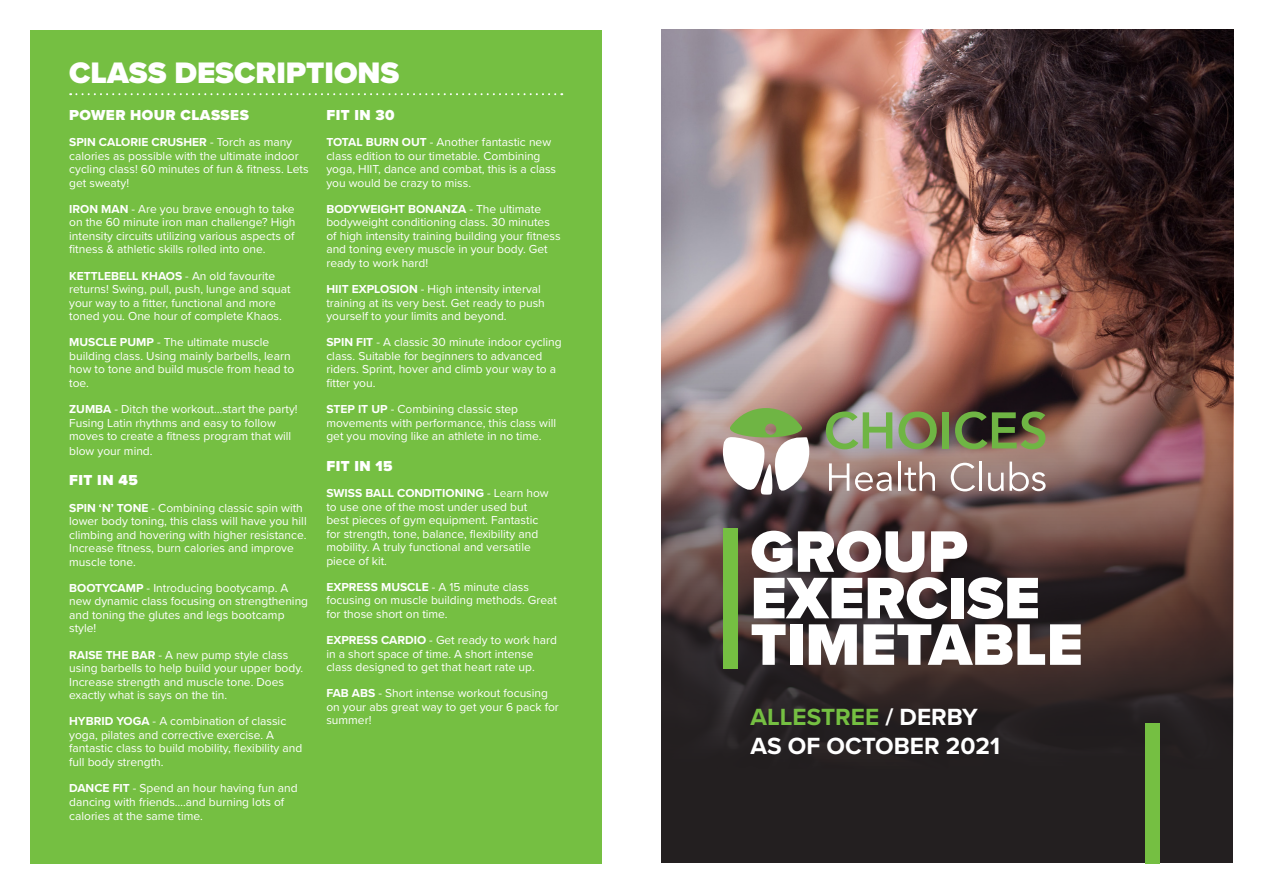
<style>
.page{position:relative;width:1263px;height:893px;background:#fff}
.page>*{position:absolute;margin:0;border:0;box-sizing:border-box;transform-origin:0 0}
.Header_1{font:900 60.75px "Proxima Nova";color:#fff}
.Header_1-2{font:900 30.75px "Proxima Nova";color:#fff}
.Header_1-3{font:700 24.3px "Proxima Nova";color:#75bf42}
.Header_1-4{font:700 24.3px "Proxima Nova";color:#fff}
.Header_1-5{font:900 15px "Proxima Nova";letter-spacing:.03em;color:#fff}
.Header_1-6{font:12px/13.5px "Proxima Nova";color:#fff}
.s1{font-weight:700}
.s2{color:#fff}
</style>
<div class="page">
<div style="left:30px;top:30px;width:572px;height:833px;background:#75bf42"></div>
<svg style="left:70px;top:93px;width:485px;height:2px"></svg>
<img style="left:661px;top:30px;width:572px;height:833px">
<div style="left:723px;top:528px;width:15px;height:141px;background:#75bf42"></div>
<svg style="left:826px;top:411px;width:66px;height:38px;background:#95ae84"></svg>
<svg style="left:898px;top:411px;width:39px;height:38px"></svg>
<div style="left:943px;top:412px;width:6px;height:36px;background:#6fb544"></div>
<svg style="left:955px;top:411px;width:90px;height:38px;background:#556737"></svg>
<svg style="left:829px;top:463px;width:20px;height:28px"></svg>
<svg style="left:855px;top:472px;width:37px;height:19px"></svg>
<hr style="left:898px;top:462px;width:2px;height:29px;background:#fff">
<svg style="left:904px;top:462px;width:31px;height:29px"></svg>
<svg style="left:951px;top:463px;width:24px;height:28px"></svg>
<hr style="left:979px;top:462px;width:3px;height:29px;background:#fff">
<svg style="left:988px;top:462px;width:57px;height:29px"></svg>
<svg style="left:723px;top:408px;width:86px;height:86px"></svg>
<div style="left:1145px;top:723px;width:15px;height:140px;background:#75bf42"></div>
<p class="Header_1-2" style="left:69px;top:50px;width:332px">CLASS DESCRIPTIONS</p>
<p class="Header_1-5" style="left:69px;top:104px;width:181px">POWER HOUR CLASSES</p>
<p class="Header_1-6" style="left:69px;top:135px;width:241px"><span class="s1">SPIN CALORIE CRUSHER</span> - Torch as many calories as possible with the ultimate indoor cycling class! 60 minutes of fun &amp; fitness. Lets get sweaty!</p>
<p class="Header_1-6" style="left:69px;top:202px;width:228px;text-align:justify"><span class="s1">IRON MAN</span> - Are you brave enough to take on the 60 minute iron man challenge? High intensity circuits utilizing various aspects of fitness &amp; athletic skills rolled into one.</p>
<p class="Header_1-6" style="left:69px;top:268px;width:223px"><span class="s1">KETTLEBELL KHAOS</span> - An old favourite returns! Swing, pull, push, lunge and squat your way to a fitter, functional and more toned you. One hour of complete Khaos.</p>
<p class="Header_1-6" style="left:69px;top:335px;width:227px"><span class="s1">MUSCLE PUMP</span> - The ultimate muscle building class. Using mainly barbells, learn how to tone and build muscle from head to toe.</p>
<p class="Header_1-6" style="left:69px;top:402px;width:230px"><span class="s1">ZUMBA</span> - Ditch the workout…start the party!<br>Fusing Latin rhythms and easy to follow moves to create a fitness program that will blow your mind.</p>
<p class="Header_1-5" style="left:69px;top:469px;width:70px">FIT IN 45</p>
<p class="Header_1-6" style="left:69px;top:500px;width:239px"><span class="s1">SPIN ‘N’ TONE</span> - Combining classic spin with lower body toning, this class will have you hill climbing and hovering with higher resistance.<br>Increase fitness, burn calories and improve muscle tone.</p>
<p class="Header_1-6" style="left:69px;top:581px;width:240px"><span class="s1">BOOTYCAMP</span> - Introducing bootycamp. A new dynamic class focusing on strengthening and toning the glutes and legs bootcamp style!</p>
<p class="Header_1-6" style="left:69px;top:647px;width:236px"><span class="s1">RAISE THE BAR</span> - A new pump style class using barbells to help build your upper body.<br>Increase strength and muscle tone. Does exactly what is says on the tin.</p>
<p class="Header_1-6" style="left:69px;top:714px;width:235px"><span class="s1">HYBRID YOGA</span> - A combination of classic yoga, pilates and corrective exercise. A fantastic class to build mobility, flexibility and full body strength.</p>
<p class="Header_1-6" style="left:69px;top:781px;width:230px;line-height:14px"><span class="s1">DANCE FIT</span> - Spend an hour having fun and dancing with friends….and burning lots of calories at the same time.</p>
<p class="Header_1-5" style="left:326px;top:104px;width:70px">FIT IN 30</p>
<p class="Header_1-6" style="left:326px;top:135px;width:231px"><span class="s1">TOTAL BURN OUT</span> - Another fantastic new class edition to our timetable. Combining yoga, HIIT, dance and combat, this is a class you would be crazy to miss.</p>
<p class="Header_1-6" style="left:326px;top:202px;width:236px"><span class="s1">BODYWEIGHT BONANZA</span> - The ultimate bodyweight conditioning class. 30 minutes of high intensity training building your fitness and toning every muscle in your body. Get ready to work hard!</p>
<p class="Header_1-6" style="left:326px;top:282px;width:220px"><span class="s1">HIIT EXPLOSION</span> - High intensity interval training at its very best. Get ready to push yourself to your limits and beyond.</p>
<p class="Header_1-6" style="left:326px;top:335px;width:237px"><span class="s1">SPIN FIT</span> - A classic 30 minute indoor cycling class. Suitable for beginners to advanced riders. Sprint, hover and climb your way to a fitter you.</p>
<p class="Header_1-6" style="left:326px;top:402px;width:231px"><span class="s1">STEP IT UP</span> - Combining classic step movements with performance, this class will get you moving like an athlete in no time.</p>
<p class="Header_1-5" style="left:326px;top:455px;width:68px">FIT IN 15</p>
<p class="Header_1-6" style="left:326px;top:486px;width:224px"><span class="s1">SWISS BALL CONDITIONING</span> - Learn how to use one of the most under used but best pieces of gym equipment. Fantastic for strength, tone, balance, flexibility and mobility. A truly functional and versatile piece of kit.</p>
<p class="Header_1-6" style="left:326px;top:580px;width:232px"><span class="s1">EXPRESS MUSCLE</span> - A 15 minute class focusing on muscle building methods. Great for those short on time.</p>
<p class="Header_1-6" style="left:326px;top:633px;width:232px"><span class="s1">EXPRESS CARDIO</span> - Get ready to work hard in a short space of time. A short intense class designed to get that heart rate up.</p>
<p class="Header_1-6" style="left:326px;top:686px;width:234px"><span class="s1">FAB ABS</span> - Short intense workout focusing on your abs great way to get your 6 pack for summer!</p>
<p class="Header_1" style="left:750px;top:506px;width:219px">GROUP</p>
<p class="Header_1" style="left:750px;top:553px;width:291px">EXERCISE</p>
<p class="Header_1" style="left:750px;top:599px;width:334px">TIMETABLE</p>
<p class="Header_1-3" style="left:750px;top:699px;width:229px">ALLESTREE <span class="s2">/ DERBY</span></p>
<p class="Header_1-4" style="left:750px;top:728px;width:251px">AS OF OCTOBER 2021</p>
</div>
